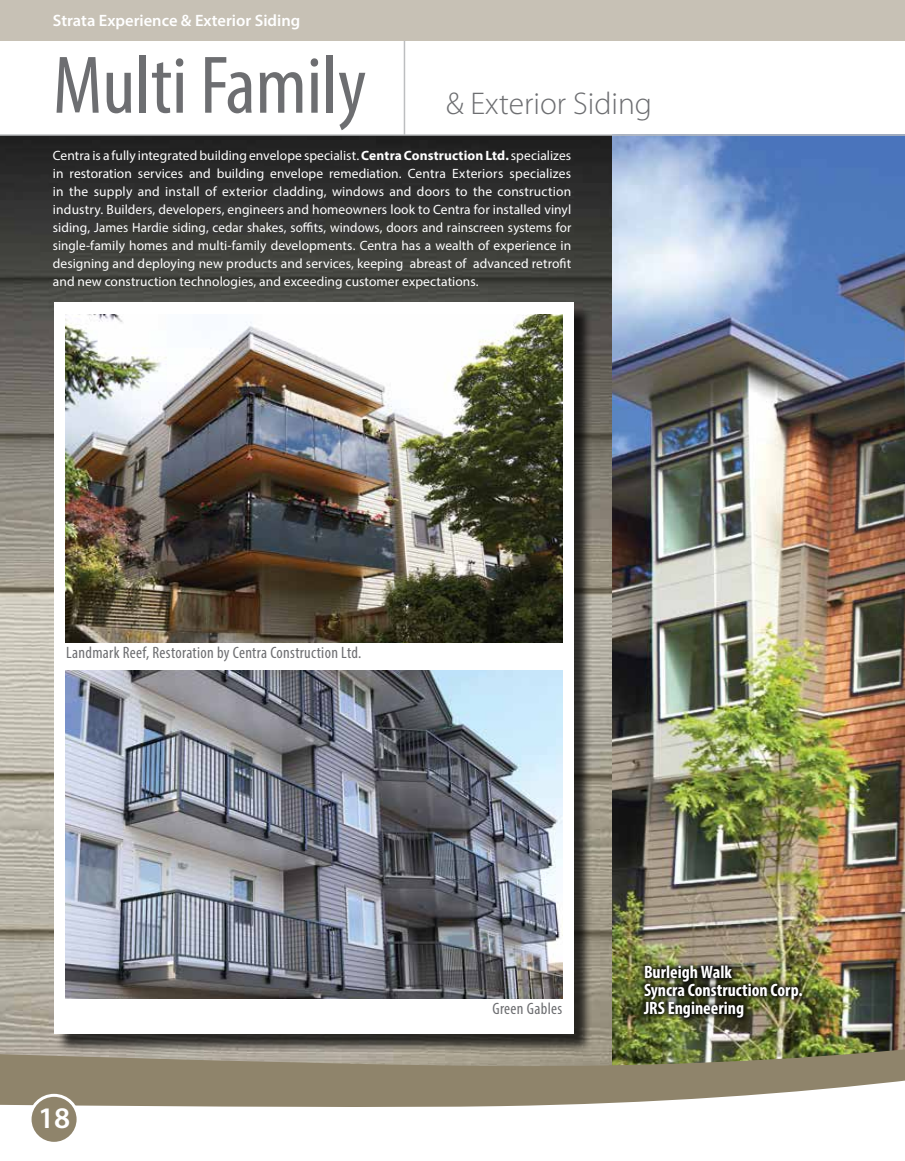
<style>
.page{position:relative;width:905px;height:1161px;background:#fff}
.page>*{position:absolute;margin:0;border:0;box-sizing:border-box;transform-origin:0 0}
.t1{font:condensed 82.5px "Myriad Pro";color:#6d6e71}
.t2{font:300 31.5px "Myriad Pro";color:#6d6e71}
.t3{font:600 30px "Myriad Pro";color:#fff}
.t4{font:700 condensed 18px/18px "Myriad Pro";color:#fff}
.t5{font:condensed 16.5px "Myriad Pro";letter-spacing:.02em;color:#6d6e71}
.t6{font:600 16.5px "Myriad Pro";color:#fff}
.t7{font:13.5px/18px "Myriad Pro";letter-spacing:.005em;color:#fff;text-align:justify}
.s1{font-weight:700}
</style>
<div class="page">
<img style="left:0;top:136px;width:612px;height:672px">
<div style="left:0;top:0;width:904px;height:41px;background:#c7c1b5"></div>
<div style="left:56px;top:305px;width:536px;height:748px;background:#000;opacity:.75"></div>
<div style="left:54px;top:303px;width:519px;height:731px;background:#fff"></div>
<img style="left:65px;top:670px;width:497px;height:138px">
<img style="left:65px;top:315px;width:497px;height:328px">
<img style="left:612px;top:136px;width:292px;height:672px">
<hr style="left:0;top:134px;width:904px;height:2px;background:#bcbec0">
<hr style="left:404px;top:41px;width:1px;height:94px;background:#bcbec0">
<img style="left:0;top:808px;width:904px;height:9px">
<img style="left:0;top:817px;width:904px;height:290px">
<div style="left:30px;top:1095px;width:48px;height:48px;background:#8f846b;border-radius:50%"></div>
<div style="left:29px;top:1094px;width:51px;height:51px;border:3px solid #fff;border-radius:50%"></div>
<p class="t6" style="left:53px;top:10px;width:249px">Strata Experience &amp; Exterior Siding</p>
<h1 class="t1" style="left:53px;top:36px;width:315px">Multi Family</h1>
<h2 class="t2" style="left:446px;top:85px;width:207px">&amp; Exterior Siding</h2>
<p class="t7" style="left:53px;top:146px;width:520px">Centra is a fully integrated building envelope specialist. <span class="s1">Centra Construction Ltd.</span> specializes in restoration services and building envelope remediation. Centra Exteriors specializes in the supply and install of exterior cladding, windows and doors to the construction industry. Builders, developers, engineers and homeowners look to Centra for installed vinyl siding, James Hardie siding, cedar shakes, soffits, windows, doors and rainscreen systems for single-family homes and multi-family developments. Centra has a wealth of experience in designing and deploying new products and services, keeping abreast of advanced retrofit and new construction technologies, and exceeding customer expectations.</p>
<p class="t5" style="left:66px;top:643px;width:296px">Landmark Reef, Restoration by Centra Construction Ltd.</p>
<h3 class="t3" style="left:38px;top:1099px;width:34px">18</h3>
<p class="t5" style="left:492px;top:999px;width:71px">Green Gables</p>
<h3 class="t4" style="left:644px;top:963px;width:160px">Burleigh Walk<br>Syncra Construction Corp.<br>JRS Engineering</h3>
<h3 class="t4" style="left:629px;top:1001px;width:128px">Landmark Monteray</h3>
</div>
